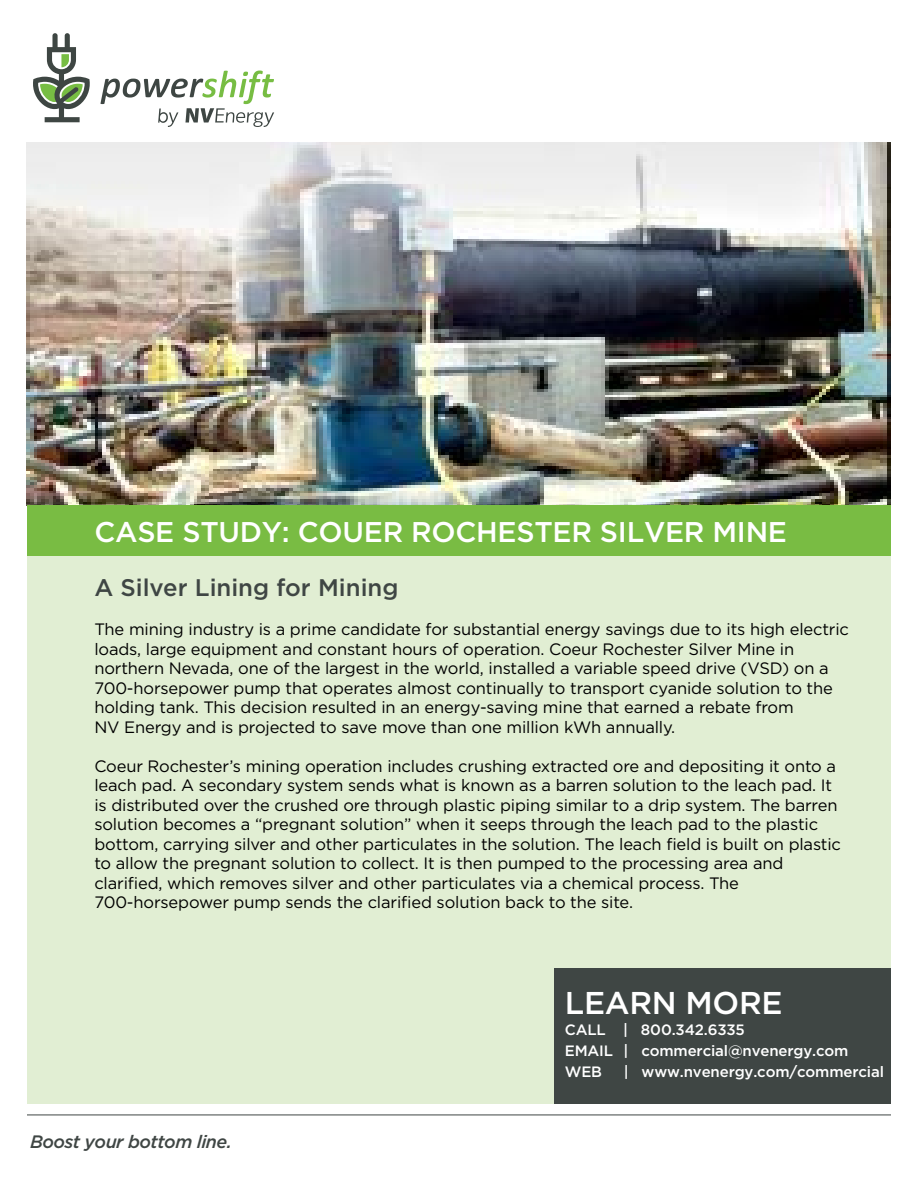
<style>
.page{position:relative;width:918px;height:1188px;background:#fff}
.page>*{position:absolute;margin:0;border:0;box-sizing:border-box;transform-origin:0 0}
.t1{font:500 31.5px "Gotham";letter-spacing:-.01em;color:#fff}
.t2{font:500 28.5px "Gotham";letter-spacing:-.01em;color:#fff}
.t3{font:500 24px "Gotham";color:#3f4644}
.t4{font:italic 500 18px "Gotham";letter-spacing:-.03em;color:#3f4644}
.t5{font:16.5px/19.5px "Gotham";letter-spacing:-.01em;color:#000}
.t6{font:500 15px/21px "Gotham";letter-spacing:-.01em;color:#fff}
</style>
<div class="page">
<svg style="left:33px;top:33px;width:57px;height:89px"></svg>
<svg style="left:100px;top:71px;width:174px;height:56px"></svg>
<div style="left:27px;top:546px;width:864px;height:558px;background:#e1eed3"></div>
<hr style="left:27px;top:1115px;width:864px;height:1px;background:#3f4644">
<img style="left:27px;top:142px;width:864px;height:363px">
<div style="left:27px;top:505px;width:864px;height:51px;background:#79bc43"></div>
<div style="left:554px;top:968px;width:337px;height:136px;background:#3f4644"></div>
<p class="t2" style="left:94px;top:513px;width:694px">CASE STUDY: COUER ROCHESTER SILVER MINE</p>
<h2 class="t3" style="left:94px;top:572px;width:306px">A Silver Lining for Mining</h2>
<p class="t5" style="left:94px;top:619px;width:756px">The mining industry is a prime candidate for substantial energy savings due to its high electric loads, large equipment and constant hours of operation. Coeur Rochester Silver Mine in northern Nevada, one of the largest in the world, installed a variable speed drive (VSD) on a 700-horsepower pump that operates almost continually to transport cyanide solution to the holding tank. This decision resulted in an energy-saving mine that earned a rebate from<br>NV Energy and is projected to save move than one million kWh annually.</p>
<p class="t5" style="left:94px;top:756px;width:748px">Coeur Rochester’s mining operation includes crushing extracted ore and depositing it onto a leach pad. A secondary system sends what is known as a barren solution to the leach pad. It is distributed over the crushed ore through plastic piping similar to a drip system. The barren solution becomes a “pregnant solution” when it seeps through the leach pad to the plastic bottom, carrying silver and other particulates in the solution. The leach field is built on plastic to allow the pregnant solution to collect. It is then pumped to the processing area and clarified, which removes silver and other particulates via a chemical process. The 700-horsepower pump sends the clarified solution back to the site.</p>
<p class="t4" style="left:30px;top:1130px;width:204px">Boost your bottom line.</p>
<p class="t1" style="left:565px;top:982px;width:219px">LEARN MORE</p>
<p class="t6" style="left:565px;top:1019px;width:285px">CALL | 800.342.6335<br>EMAIL | commercial@nvenergy.com<br>WEB</p>
<p class="t6" style="left:624px;top:1061px;width:262px">| www.nvenergy.com/commercial</p>
</div>
